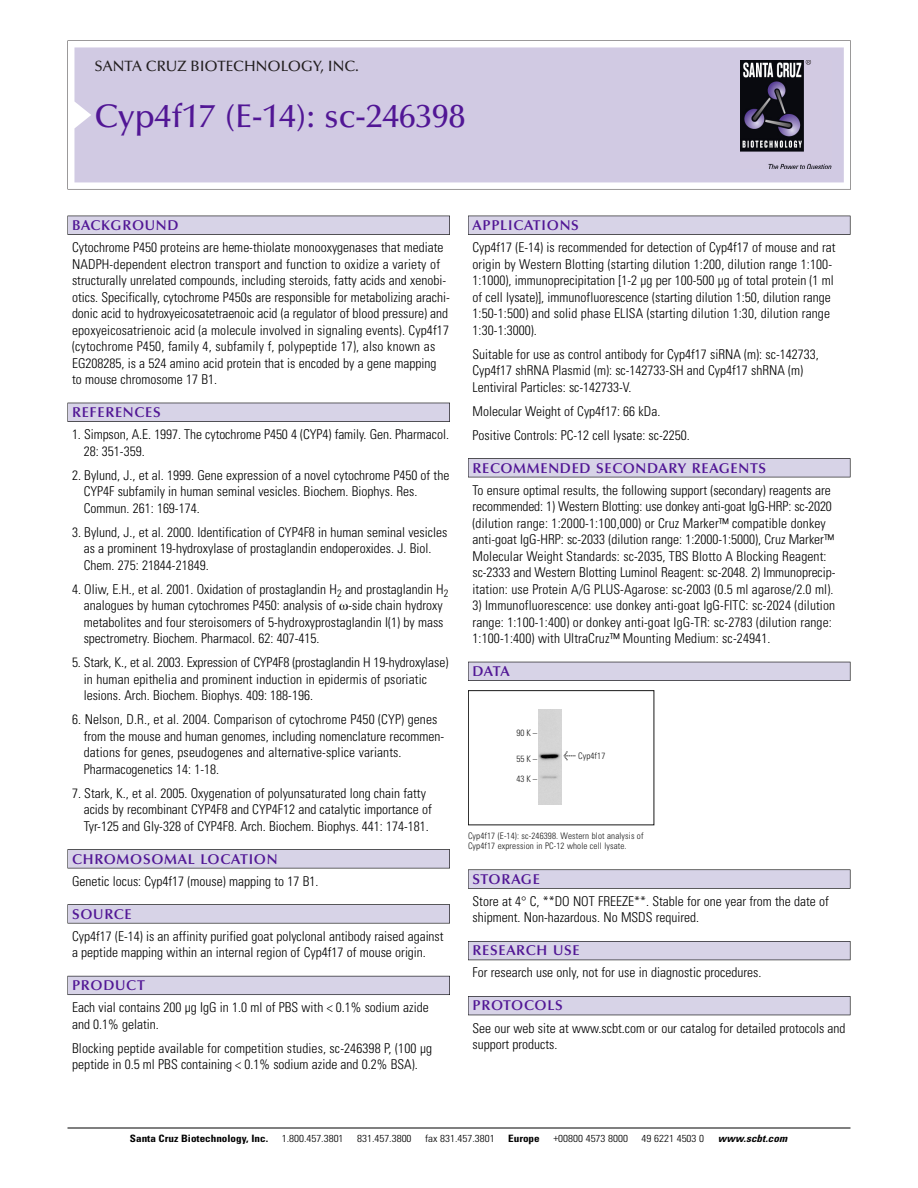
<style>
.page{position:relative;width:918px;height:1188px;background:#fff}
.page>*{position:absolute;margin:0;border:0;box-sizing:border-box;transform-origin:0 0}
.t1{font:500 33px "Optima";color:#511695}
.t2{font:500 15px "Optima";color:#231f20}
.t3{font:600 14.25px "Optima";letter-spacing:.05em;color:#511695}
.t4{font:300 condensed 13.5px/16.5px "Univers";color:#000}
.t5{font:300 condensed 10.2px "Univers";color:#000;scale:1.1 1}
.t6{font:700 condensed 10.2px "Univers";color:#000;scale:1.1 1}
.t7{font:italic 700 condensed 10.2px "Univers";letter-spacing:.005em;color:#000;scale:1.1 1}
.t8{font:9px/10.5px "Univers Condensed Light+CVNGRX";letter-spacing:.015em;color:#191919}
.s1{font-family:"Meta Plus Book Roman+NSGOXO";font-size:10.5px}
</style>
<div class="page">
<svg style="left:68px;top:40px;width:783px;height:149px"></svg>
<div style="left:74px;top:47px;width:770px;height:135px;background:#d1cae3"></div>
<img style="left:741px;top:60px;width:90px;height:108px">
<div style="left:68px;top:216px;width:382px;height:19px;background:#525155"></div>
<div style="left:68px;top:216px;width:381px;height:18px;background:#d7d3e7"></div>
<div style="left:68px;top:403px;width:382px;height:19px;background:#515055"></div>
<div style="left:68px;top:403px;width:381px;height:18px;background:#d7d3e7"></div>
<div style="left:68px;top:849px;width:382px;height:19px;background:#545357"></div>
<div style="left:68px;top:850px;width:381px;height:18px;background:#d7d3e7"></div>
<div style="left:68px;top:904px;width:382px;height:19px;background:#575759"></div>
<div style="left:68px;top:905px;width:381px;height:18px;background:#d7d3e7"></div>
<div style="left:68px;top:976px;width:382px;height:19px;background:#5b5a62"></div>
<div style="left:68px;top:976px;width:381px;height:18px;background:#d7d3e7"></div>
<div style="left:468px;top:216px;width:382px;height:19px;background:#525155"></div>
<div style="left:468px;top:216px;width:382px;height:18px;background:#d7d3e7"></div>
<div style="left:468px;top:458px;width:382px;height:19px;background:#525155"></div>
<div style="left:468px;top:459px;width:382px;height:18px;background:#d7d3e7"></div>
<div style="left:468px;top:662px;width:382px;height:19px;background:#525158"></div>
<div style="left:468px;top:662px;width:382px;height:18px;background:#d7d3e7"></div>
<svg style="left:468px;top:869px;width:382px;height:20px"></svg>
<div style="left:468px;top:870px;width:382px;height:18px;background:#d7d3e7"></div>
<div style="left:468px;top:941px;width:382px;height:19px;background:#535259"></div>
<div style="left:468px;top:942px;width:382px;height:18px;background:#d7d3e7"></div>
<div style="left:468px;top:996px;width:382px;height:19px;background:#525158"></div>
<div style="left:468px;top:997px;width:382px;height:18px;background:#d7d3e7"></div>
<hr style="left:68px;top:1128px;width:782px;height:1px;background:#000">
<div style="left:468px;top:690px;width:186px;height:135px;border:1px solid #191919"></div>
<img style="left:538px;top:710px;width:23px;height:95px">
<p class="t2" style="left:94px;top:61px;width:266px">SANTA CRUZ BIOTECHNOLOGY, INC.</p>
<h1 class="t1" style="left:94px;top:103px;width:372px">Cyp4f17 (E-14): sc-246398</h1>
<p class="t3" style="left:72px;top:219px;width:108px">BACKGROUND</p>
<p class="t4" style="left:72px;top:240px;width:379px">Cytochrome P450 proteins are heme-thiolate monooxygenases that mediate NADPH-dependent electron transport and function to oxidize a variety of structurally unrelated compounds, including steroids, fatty acids and xenobi&shy;otics. Specifically, cytochrome P450s are responsible for metabolizing arachi&shy;donic acid to hydroxyeicosatetraenoic acid (a regulator of blood pressure) and epoxyeicosatrienoic acid (a molecule involved in signaling events). Cyp4f17 (cytochrome P450, family 4, subfamily f, polypeptide 17), also known as EG208285, is a 524 amino acid protein that is encoded by a gene mapping<br>to mouse chromosome 17 B1.</p>
<p class="t3" style="left:72px;top:407px;width:90px">REFERENCES</p>
<p class="t4" style="left:84px;top:427px;width:367px;text-indent:-12px">1. Simpson, A.E. 1997. The cytochrome P450 4 (CYP4) family. Gen. Pharmacol.<br>28: 351-359.</p>
<p class="t4" style="left:84px;top:468px;width:367px;text-indent:-12px">2. Bylund, J., et al. 1999. Gene expression of a novel cytochrome P450 of the<br>CYP4F subfamily in human seminal vesicles. Biochem. Biophys. Res.<br>Commun. 261: 169-174.</p>
<p class="t4" style="left:84px;top:525px;width:365px;text-indent:-12px">3. Bylund, J., et al. 2000. Identification of CYP4F8 in human seminal vesicles as a prominent 19-hydroxylase of prostaglandin endoperoxides. J. Biol.<br>Chem. 275: 21844-21849.</p>
<p class="t4" style="left:84px;top:582px;width:366px;text-indent:-12px">4. Oliw, E.H., et al. 2001. Oxidation of prostaglandin H<sub>2</sub> and prostaglandin H<sub>2 </sub>analogues by human cytochromes P450: analysis of -side chain hydroxy metabolites and four steroisomers of 5-hydroxyprostaglandin I(1) by mass spectrometry. Biochem. Pharmacol. 62: 407-415.</p>
<p class="t4" style="left:84px;top:655px;width:366px;text-indent:-12px">5. Stark, K., et al. 2003. Expression of CYP4F8 (prostaglandin H 19-hydroxylase) in human epithelia and prominent induction in epidermis of psoriatic lesions. Arch. Biochem. Biophys. 409: 188-196.</p>
<p class="t4" style="left:84px;top:712px;width:362px;text-indent:-12px">6. Nelson, D.R., et al. 2004. Comparison of cytochrome P450 (CYP) genes from the mouse and human genomes, including nomenclature recommen&shy;dations for genes, pseudogenes and alternative-splice variants.<br>Pharmacogenetics 14: 1-18.</p>
<p class="t4" style="left:84px;top:786px;width:350px;text-indent:-12px">7. Stark, K., et al. 2005. Oxygenation of polyunsaturated long chain fatty acids by recombinant CYP4F8 and CYP4F12 and catalytic importance of<br>Tyr-125 and Gly-328 of CYP4F8. Arch. Biochem. Biophys. 441: 174-181.</p>
<p class="t3" style="left:72px;top:853px;width:207px">CHROMOSOMAL LOCATION</p>
<p class="t4" style="left:72px;top:874px;width:248px">Genetic locus: Cyp4f17 (mouse) mapping to 17 B1.</p>
<p class="t3" style="left:72px;top:908px;width:61px">SOURCE</p>
<p class="t4" style="left:72px;top:929px;width:373px">Cyp4f17 (E-14) is an affinity purified goat polyclonal antibody raised against a peptide mapping within an internal region of Cyp4f17 of mouse origin.</p>
<p class="t3" style="left:72px;top:980px;width:74px">PRODUCT</p>
<p class="t4" style="left:72px;top:1000px;width:358px">Each vial contains 200 µg IgG in 1.0 ml of PBS with &lt; 0.1% sodium azide and 0.1% gelatin.</p>
<p class="t4" style="left:72px;top:1041px;width:362px">Blocking peptide available for competition studies, sc-246398 P, (100 µg peptide in 0.5 ml PBS containing &lt; 0.1% sodium azide and 0.2% BSA).</p>
<p class="t3" style="left:473px;top:219px;width:108px">APPLICATIONS</p>
<p class="t4" style="left:473px;top:240px;width:364px">Cyp4f17 (E-14) is recommended for detection of Cyp4f17 of mouse and rat origin by Western Blotting (starting dilution 1:200, dilution range 1:100- 1:1000), immunoprecipitation [1-2 µg per 100-500 µg of total protein (1 ml of cell lysate)], immunofluorescence (starting dilution 1:50, dilution range 1:50-1:500) and solid phase ELISA (starting dilution 1:30, dilution range 1:30-1:3000).</p>
<p class="t4" style="left:473px;top:347px;width:348px">Suitable for use as control antibody for Cyp4f17 siRNA (m): sc-142733,<br>Cyp4f17 shRNA Plasmid (m): sc-142733-SH and Cyp4f17 shRNA (m)<br>Lentiviral Particles: sc-142733-V.</p>
<p class="t4" style="left:473px;top:400px;width:219px;line-height:24px">Molecular Weight of Cyp4f17: 66 kDa.<br>Positive Controls: PC-12 cell lysate: sc-2250.</p>
<p class="t3" style="left:473px;top:462px;width:295px">RECOMMENDED SECONDARY REAGENTS</p>
<p class="t4" style="left:473px;top:483px;width:364px">To ensure optimal results, the following support (secondary) reagents are recommended: 1) Western Blotting: use donkey anti-goat IgG-HRP: sc-2020 (dilution range: 1:2000-1:100,000) or Cruz Marker™ compatible donkey anti-goat IgG-HRP: sc-2033 (dilution range: 1:2000-1:5000), Cruz Marker™ Molecular Weight Standards: sc-2035, TBS Blotto A Blocking Reagent: sc-2333 and Western Blotting Luminol Reagent: sc-2048. 2) Immunoprecip&shy;itation: use Protein A/G PLUS-Agarose: sc-2003 (0.5 ml agarose/2.0 ml).</p>
<p class="t4" style="left:473px;top:598px;width:364px">3) Immunofluorescence: use donkey anti-goat IgG-FITC: sc-2024 (dilution range: 1:100-1:400) or donkey anti-goat IgG-TR: sc-2783 (dilution range:<br>1:100-1:400) with UltraCruz™ Mounting Medium: sc-24941.</p>
<p class="t3" style="left:473px;top:666px;width:39px">DATA</p>
<p class="t8" style="left:516px;top:728px;width:22px">90K–</p>
<p class="t8" style="left:516px;top:754px;width:22px">55K–</p>
<p class="t8" style="left:516px;top:774px;width:22px">43K–</p>
<p class="t8" style="left:563px;top:752px;width:43px"><span class="s1">&lt;</span> Cyp4f17</p>
<p class="t8" style="left:468px;top:831px;width:177px">Cyp4f17 (E-14): sc-246398. Western blot analysis of<br>Cyp4f17 expression in PC-12 whole cell lysate.</p>
<p class="t3" style="left:473px;top:873px;width:69px">STORAGE</p>
<p class="t4" style="left:473px;top:894px;width:358px">Store at 4° C, **DO NOT FREEZE**. Stable for one year from the date of shipment. Non-hazardous. No MSDS required.</p>
<p class="t3" style="left:473px;top:945px;width:109px">RESEARCH USE</p>
<p class="t4" style="left:473px;top:966px;width:290px">For research use only, not for use in diagnostic procedures.</p>
<p class="t3" style="left:473px;top:1000px;width:92px">PROTOCOLS</p>
<p class="t4" style="left:473px;top:1021px;width:375px">See our web site at www.scbt.com or our catalog for detailed protocols and support products.</p>
<p class="t6" style="left:130px;top:1135px;width:127px">Santa Cruz Biotechnology, Inc.</p>
<p class="t5" style="left:282px;top:1135px;width:58px">1.800.457.3801</p>
<p class="t5" style="left:357px;top:1135px;width:51px">831.457.3800</p>
<p class="t5" style="left:425px;top:1135px;width:65px">fax 831.457.3801</p>
<p class="t6" style="left:508px;top:1135px;width:30px">Europe</p>
<p class="t5" style="left:553px;top:1135px;width:69px">+00800 4573 8000</p>
<p class="t5" style="left:642px;top:1135px;width:58px">49 6221 4503 0</p>
<p class="t7" style="left:718px;top:1135px;width:64px">www.scbt.com</p>
</div>
